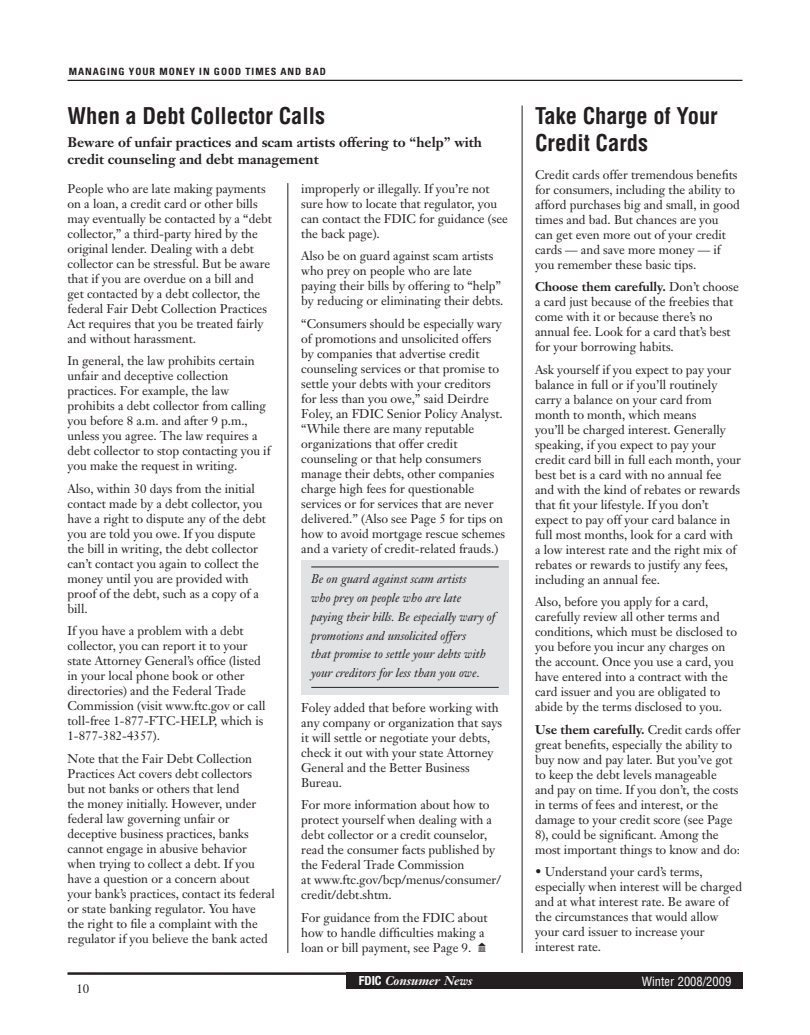
<style>
.page{position:relative;width:810px;height:1035px;background:#fff}
.page>*{position:absolute;margin:0;border:0;box-sizing:border-box;transform-origin:0 0}
.t1{font:700 condensed 22.5px/27px "Helvetica";color:#231f20}
.t2{font:700 13.75px/16.2px "Janson Text";color:#231f20}
.t3{font:12.5px/15px "Janson Text";letter-spacing:-.005em;color:#231f20}
.t4{font:italic 12.5px/18.8px "Janson Text";letter-spacing:-.005em;color:#231f20}
.t5{font:italic 700 12.5px "Janson Text";color:#fff}
.t6{font:condensed 12.5px "Helvetica";color:#fff}
.t7{font:700 condensed 10px "Univers";letter-spacing:.1em;color:#231f20}
.s1{font-family:"Carta"}
.s2{font-weight:700}
.s3{font-family:"Helvetica Neue";font-style:normal;font-stretch:condensed}
</style>
<div class="page">
<hr style="left:68px;top:80px;width:675px;height:1px;background:#231f20">
<hr style="left:68px;top:972px;width:675px;height:3px;background:#231f20">
<div style="left:346px;top:972px;width:396px;height:17px;background:#231f20"></div>
<div style="left:301px;top:561px;width:208px;height:134px;background:#e1e2e4"></div>
<hr style="left:311px;top:567px;width:188px;height:1px;background:#231f20">
<hr style="left:311px;top:687px;width:188px;height:1px;background:#231f20">
<hr style="left:288px;top:183px;width:1px;height:770px;background:#231f20">
<hr style="left:522px;top:106px;width:1px;height:847px;background:#231f20">
<p class="t7" style="left:69px;top:66px;width:259px">MANAGING YOUR MONEY IN GOOD TIMES AND BAD</p>
<h1 class="t1" style="left:68px;top:102px;width:259px">When a Debt Collector Calls</h1>
<p class="t2" style="left:68px;top:134px;width:416px">Beware of unfair practices and scam artists offering to “help” with credit counseling and debt management</p>
<p class="t3" style="left:301px;top:181px;width:208px">improperly or illegally. If you’re not sure how to locate that regulator, you can contact the FDIC for guidance (see the back page).</p>
<p class="t3" style="left:301px;top:248px;width:204px">Also be on guard against scam artists who prey on people who are late paying their bills by offering to “help” by reducing or eliminating their debts.</p>
<p class="t3" style="left:301px;top:316px;width:205px">“Consumers should be especially wary of promotions and unsolicited offers by companies that advertise credit counseling services or that promise to settle your debts with your creditors for less than you owe,” said Deirdre Foley, an FDIC Senior Policy Analyst. “While there are many reputable organizations that offer credit counseling or that help consumers manage their debts, other companies charge high fees for questionable services or for services that are never delivered.” (Also see Page 5 for tips on how to avoid mortgage rescue schemes and a variety of credit-related frauds.)</p>
<p class="t4" style="left:311px;top:570px;width:186px">Be on guard against scam artists<br>who prey on people who are late paying their bills. Be especially wary of promotions and unsolicited offers<br>that promise to settle your debts with your creditors for less than you owe.</p>
<p class="t3" style="left:301px;top:700px;width:202px">Foley added that before working with any company or organization that says it will settle or negotiate your debts, check it out with your state Attorney<br>General and the Better Business<br>Bureau.</p>
<p class="t3" style="left:301px;top:797px;width:201px">For more information about how to protect yourself when dealing with a debt collector or a credit counselor, read the consumer facts published by the Federal Trade Commission<br>at www.ftc.gov/bcp/menus/consumer/ credit/debt.shtm.</p>
<p class="t3" style="left:301px;top:910px;width:188px">For guidance from the FDIC about how to handle difficulties making a loan or bill payment, see Page 9. <span class="s1">Q</span></p>
<p class="t3" style="left:68px;top:181px;width:206px">People who are late making payments on a loan, a credit card or other bills may eventually be contacted by a “debt collector,” a third-party hired by the original lender. Dealing with a debt collector can be stressful. But be aware that if you are overdue on a bill and get contacted by a debt collector, the federal Fair Debt Collection Practices Act requires that you be treated fairly and without harassment.</p>
<p class="t3" style="left:68px;top:353px;width:205px">In general, the law prohibits certain unfair and deceptive collection practices. For example, the law prohibits a debt collector from calling you before 8 a.m. and after 9 p.m., unless you agree. The law requires a debt collector to stop contacting you if you make the request in writing.</p>
<p class="t3" style="left:68px;top:481px;width:200px">Also, within 30 days from the initial contact made by a debt collector, you have a right to dispute any of the debt you are told you owe. If you dispute the bill in writing, the debt collector can’t contact you again to collect the money until you are provided with proof of the debt, such as a copy of a bill.</p>
<p class="t3" style="left:68px;top:623px;width:200px">If you have a problem with a debt collector, you can report it to your state Attorney General’s office (listed in your local phone book or other directories) and the Federal Trade Commission (visit www.ftc.gov or call toll-free 1-877-FTC-HELP, which is 1-877-382-4357).</p>
<p class="t3" style="left:68px;top:751px;width:209px">Note that the Fair Debt Collection Practices Act covers debt collectors<br>but not banks or others that lend<br>the money initially. However, under federal law governing unfair or deceptive business practices, banks cannot engage in abusive behavior when trying to collect a debt. If you have a question or a concern about your bank’s practices, contact its federal or state banking regulator. You have the right to file a complaint with the regulator if you believe the bank acted</p>
<h1 class="t1" style="left:535px;top:102px;width:184px">Take Charge of Your<br>Credit Cards</h1>
<p class="t3" style="left:535px;top:167px;width:206px">Credit cards offer tremendous benefits for consumers, including the ability to afford purchases big and small, in good times and bad. But chances are you<br>can get even more out of your credit cards — and save more money — if you remember these basic tips.</p>
<p class="t3" style="left:535px;top:279px;width:205px"><span class="s2">Choose them carefully.</span> Don’t choose a card just because of the freebies that come with it or because there’s no annual fee. Look for a card that’s best for your borrowing habits.</p>
<p class="t3" style="left:535px;top:362px;width:208px">Ask yourself if you expect to pay your balance in full or if you’ll routinely carry a balance on your card from month to month, which means<br>you’ll be charged interest. Generally speaking, if you expect to pay your credit card bill in full each month, your best bet is a card with no annual fee and with the kind of rebates or rewards that fit your lifestyle. If you don’t expect to pay off your card balance in full most months, look for a card with a low interest rate and the right mix of rebates or rewards to justify any fees, including an annual fee.</p>
<p class="t3" style="left:535px;top:594px;width:204px">Also, before you apply for a card, carefully review all other terms and conditions, which must be disclosed to you before you incur any charges on the account. Once you use a card, you have entered into a contract with the card issuer and you are obligated to abide by the terms disclosed to you.</p>
<p class="t3" style="left:535px;top:722px;width:207px"><span class="s2">Use them carefully.</span> Credit cards offer great benefits, especially the ability to buy now and pay later. But you’ve got to keep the debt levels manageable<br>and pay on time. If you don’t, the costs in terms of fees and interest, or the damage to your credit score (see Page 8), could be significant. Among the most important things to know and do:</p>
<p class="t3" style="left:535px;top:864px;width:209px">• Understand your card’s terms, especially when interest will be charged and at what interest rate. Be aware of the circumstances that would allow your card issuer to increase your interest rate.</p>
<p class="t3" style="left:76px;top:982px;width:14px">10</p>
<p class="t5" style="left:359px;top:973px;width:115px"><span class="s3">FDIC</span> Consumer News</p>
<p class="t6" style="left:642px;top:973px;width:91px">Winter 2008/2009</p>
</div>
